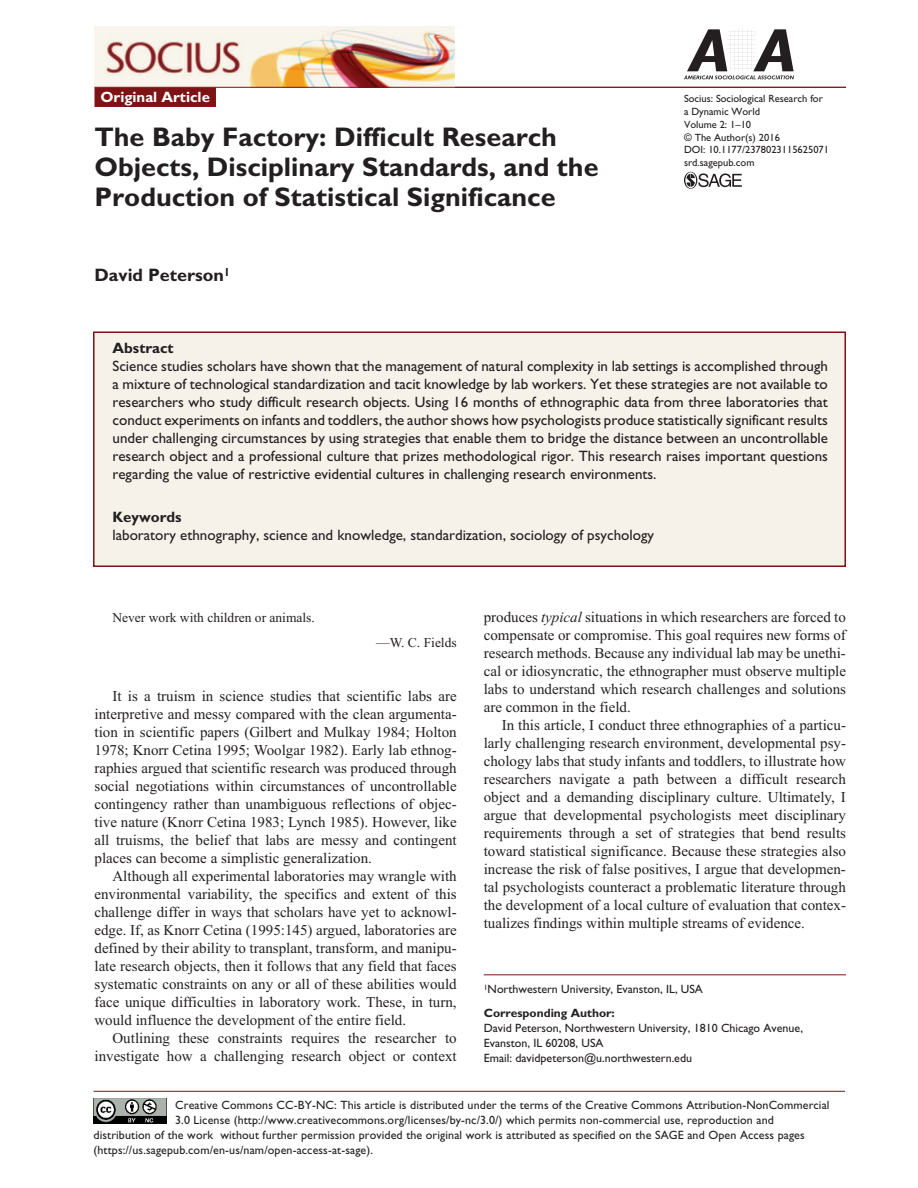
<style>
.page{position:relative;width:918px;height:1188px;background:#fff}
.page>*{position:absolute;margin:0;border:0;box-sizing:border-box;transform-origin:0 0}
.t1{font:700 27px/30px "Gill Sans Std";color:#231f20}
.t2{font:700 18px "Gill Sans Std";color:#231f20}
.t3{font:15px/18px "Times New Roman";color:#231f20;text-align:justify}
.t4{font:15px/18px "Gill Sans Std";color:#231f20;text-align:justify}
.t5{font:700 15px "Gill Sans Std";color:#231f20}
.t6{font:700 15px "Gill Sans Std";color:#fff}
.t7{font:13.5px "Times New Roman";color:#231f20}
.t8{font:12px/15px "Gill Sans Std";letter-spacing:.01em;color:#231f20}
.t9{font:10.5px/12.8px "Gill Sans Std";color:#231f20}
.s1{font-style:italic}
.s2{font-weight:700}
</style>
<div class="page">
<svg style="left:684px;top:172px;width:58px;height:17px"></svg>
<hr style="left:94px;top:1091px;width:751px;height:1px;background:#7e1315">
<img style="left:94px;top:1098px;width:72px;height:25px">
<svg style="left:684px;top:28px;width:110px;height:51px"></svg>
<img style="left:94px;top:27px;width:361px;height:60px">
<hr style="left:95px;top:87px;width:751px;height:1px;background:#7e1315">
<div style="left:93px;top:331px;width:753px;height:236px;background:#f6f1e9;border:2px solid #7e1315"></div>
<div style="left:95px;top:87px;width:121px;height:20px;background:#7e1315"></div>
<hr style="left:484px;top:975px;width:362px;height:1px;background:#7e1315">
<p class="t6" style="left:100px;top:91px;width:111px">Original Article</p>
<h1 class="t1" style="left:94px;top:125px;width:506px">The Baby Factory: Difficult Research<br>Objects, Disciplinary Standards, and the<br>Production of Statistical Significance</h1>
<p class="t2" style="left:94px;top:268px;width:137px">David Peterson<sup>1</sup></p>
<p class="t9" style="left:684px;top:93px;width:147px">Socius: Sociological Research for a Dynamic World<br>Volume 2: 1 –10<br>© The Author(s) 2016<br>DOI: 10.1177/2378023115625071 srd.sagepub.com</p>
<p class="t5" style="left:112px;top:342px;width:63px">Abstract</p>
<p class="t4" style="left:112px;top:358px;width:717px">Science studies scholars have shown that the management of natural complexity in lab settings is accomplished through a mixture of technological standardization and tacit knowledge by lab workers. Yet these strategies are not available to researchers who study difficult research objects. Using 16 months of ethnographic data from three laboratories that conduct experiments on infants and toddlers, the author shows how psychologists produce statistically significant results under challenging circumstances by using strategies that enable them to bridge the distance between an uncontrollable research object and a professional culture that prizes methodological rigor. This research raises important questions regarding the value of restrictive evidential cultures in challenging research environments.</p>
<p class="t5" style="left:112px;top:512px;width:71px">Keywords</p>
<p class="t4" style="left:112px;top:528px;width:543px">laboratory ethnography, science and knowledge, standardization, sociology of psychology</p>
<p class="t7" style="left:112px;top:613px;width:204px">Never work with children or animals.</p>
<p class="t7" style="left:376px;top:638px;width:82px">—W. C. Fields</p>
<p class="t3" style="left:94px;top:689px;width:364px;text-indent:18px">It is a truism in science studies that scientific labs are interpretive and messy compared with the clean argumenta&shy;tion in scientific papers (Gilbert and Mulkay 1984; Holton 1978; Knorr Cetina 1995; Woolgar 1982). Early lab ethnog&shy;raphies argued that scientific research was produced through social negotiations within circumstances of uncontrollable contingency rather than unambiguous reflections of objec&shy;tive nature (Knorr Cetina 1983; Lynch 1985). However, like all truisms, the belief that labs are messy and contingent places can become a simplistic generalization.</p>
<p class="t3" style="left:94px;top:869px;width:364px;text-indent:18px">Although all experimental laboratories may wrangle with environmental variability, the specifics and extent of this challenge differ in ways that scholars have yet to acknowl&shy;edge. If, as Knorr Cetina (1995:145) argued, laboratories are defined by their ability to transplant, transform, and manipu&shy;late research objects, then it follows that any field that faces systematic constraints on any or all of these abilities would face unique difficulties in laboratory work. These, in turn, would influence the development of the entire field.</p>
<p class="t3" style="left:94px;top:1031px;width:364px;text-align:right">Outlining these constraints requires the researcher to investigate how a challenging research object or context</p>
<p class="t3" style="left:484px;top:610px;width:364px">produces <span class="s1">typical</span> situations in which researchers are forced to compensate or compromise. This goal requires new forms of research methods. Because any individual lab may be unethi&shy;cal or idiosyncratic, the ethnographer must observe multiple labs to understand which research challenges and solutions are common in the field.</p>
<p class="t3" style="left:484px;top:718px;width:364px;text-indent:18px">In this article, I conduct three ethnographies of a particu&shy;larly challenging research environment, developmental psy&shy;chology labs that study infants and toddlers, to illustrate how researchers navigate a path between a difficult research object and a demanding disciplinary culture. Ultimately, I argue that developmental psychologists meet disciplinary requirements through a set of strategies that bend results toward statistical significance. Because these strategies also increase the risk of false positives, I argue that developmen&shy;tal psychologists counteract a problematic literature through the development of a local culture of evaluation that contex&shy;tualizes findings within multiple streams of evidence.</p>
<p class="t8" style="left:484px;top:978px;width:221px;line-height:24px"><sup>1</sup>Northwestern University, Evanston, IL, USA<br><span class="s2">Corresponding Author:</span></p>
<p class="t8" style="left:484px;top:1022px;width:321px">David Peterson, Northwestern University, 1810 Chicago Avenue,<br>Evanston, IL 60208, USA<br>Email: davidpeterson@u.northwestern.edu</p>
<p class="t8" style="left:175px;top:1099px;width:656px">Creative Commons CC-BY-NC: This article is distributed under the terms of the Creative Commons Attribution-NonCommercial</p>
<p class="t8" style="left:175px;top:1114px;width:600px">3.0 License (http://www.creativecommons.org/licenses/by-nc/3.0/) which permits non-commercial use, reproduction and</p>
<p class="t8" style="left:94px;top:1129px;width:713px">distribution of the work without further permission provided the original work is attributed as specified on the SAGE and Open Access pages</p>
<p class="t8" style="left:94px;top:1144px;width:281px">(https://us.sagepub.com/en-us/nam/open-access-at-sage).</p>
</div>
